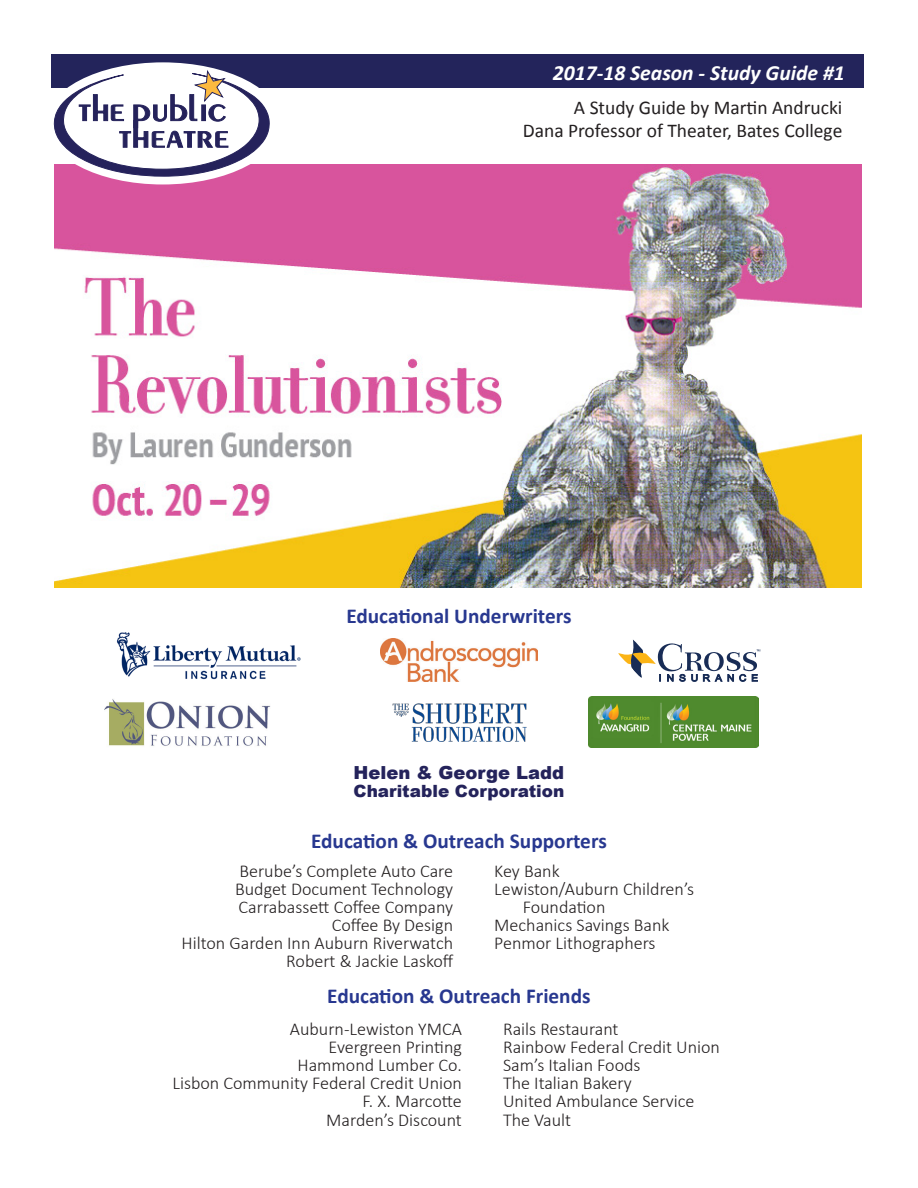
<style>
.page{position:relative;width:918px;height:1188px;background:#fff}
.page>*{position:absolute;margin:0;border:0;box-sizing:border-box;transform-origin:0 0}
.t1{font:italic 700 21.6px "Calibri";color:#fff}
.t2{font:700 21.3px "Calibri";color:#283890}
.t3{font:19.5px/23.4px "Calibri";color:#231f20;text-align:right}
.t4{font:300 18.15px "Calibri";color:#231f20}
.t5{font:900 18px "Arial";color:#24235b}
.t6{font:900 16.8px "Arial";color:#24235b}
</style>
<div class="page">
<img style="left:116px;top:632px;width:185px;height:48px">
<svg style="left:618px;top:639px;width:143px;height:43px"></svg>
<img style="left:381px;top:639px;width:156px;height:43px">
<img style="left:392px;top:703px;width:135px;height:39px">
<img style="left:588px;top:697px;width:171px;height:51px">
<img style="left:105px;top:699px;width:166px;height:47px">
<img style="left:54px;top:165px;width:808px;height:423px">
<div style="left:52px;top:54px;width:812px;height:34px;background:#23245b"></div>
<div style="left:45px;top:62px;width:236px;height:122px;background:#fff;border-radius:50%"></div>
<svg style="left:53px;top:70px;width:217px;height:107px"></svg>
<p class="t1" style="left:553px;top:59px;width:294px">2017-18 Season - Study Guide #1</p>
<p class="t3" style="left:523px;top:95px;width:321px">A Study Guide by Martin Andrucki<br>Dana Professor of Theater, Bates College</p>
<p class="t2" style="left:346px;top:603px;width:227px">Educational Underwriters</p>
<p class="t5" style="left:354px;top:760px;width:212px">Helen &amp; George Ladd</p>
<p class="t6" style="left:354px;top:779px;width:212px">Charitable Corporation</p>
<p class="t2" style="left:311px;top:827px;width:297px">Education &amp; Outreach Supporters</p>
<p class="t4" style="left:239px;top:859px;width:215px">Berube’s Complete Auto Care</p>
<p class="t4" style="left:235px;top:878px;width:220px">Budget Document Technology</p>
<p class="t4" style="left:239px;top:896px;width:216px">Carrabassett Coffee Company</p>
<p class="t4" style="left:332px;top:914px;width:123px">Coffee By Design</p>
<p class="t4" style="left:181px;top:932px;width:273px">Hilton Garden Inn Auburn Riverwatch</p>
<p class="t4" style="left:286px;top:950px;width:169px">Robert &amp; Jackie Laskoff</p>
<p class="t4" style="left:494px;top:859px;width:67px">Key Bank</p>
<p class="t4" style="left:494px;top:878px;width:202px">Lewiston/Auburn Children’s</p>
<p class="t4" style="left:523px;top:896px;width:84px">Foundation</p>
<p class="t4" style="left:494px;top:914px;width:177px">Mechanics Savings Bank</p>
<p class="t4" style="left:494px;top:932px;width:163px">Penmor Lithographers</p>
<p class="t2" style="left:327px;top:983px;width:265px">Education &amp; Outreach Friends</p>
<p class="t4" style="left:290px;top:1018px;width:174px">Auburn-Lewiston YMCA</p>
<p class="t4" style="left:329px;top:1036px;width:135px">Evergreen Printing</p>
<p class="t4" style="left:297px;top:1054px;width:166px">Hammond Lumber Co.</p>
<p class="t4" style="left:172px;top:1072px;width:291px">Lisbon Community Federal Credit Union</p>
<p class="t4" style="left:362px;top:1090px;width:101px">F. X. Marcotte</p>
<p class="t4" style="left:326px;top:1108px;width:137px">Marden’s Discount</p>
<p class="t4" style="left:503px;top:1018px;width:117px">Rails Restaurant</p>
<p class="t4" style="left:503px;top:1036px;width:219px">Rainbow Federal Credit Union</p>
<p class="t4" style="left:503px;top:1054px;width:139px">Sam’s Italian Foods</p>
<p class="t4" style="left:503px;top:1072px;width:130px">The Italian Bakery</p>
<p class="t4" style="left:503px;top:1090px;width:193px">United Ambulance Service</p>
<p class="t4" style="left:503px;top:1108px;width:70px">The Vault</p>
</div>
